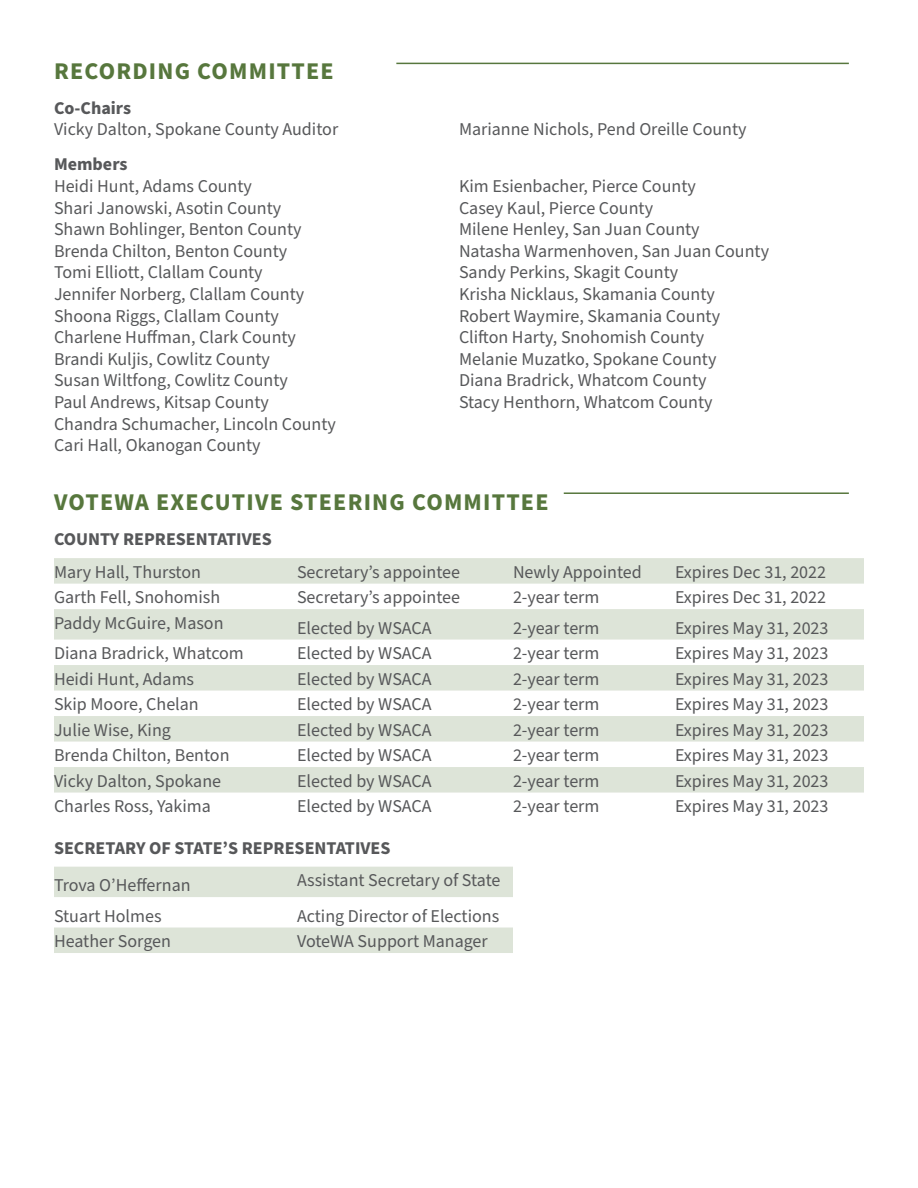
<style>
.page{position:relative;width:918px;height:1188px;background:#fff}
.page>*{position:absolute;margin:0;border:0;box-sizing:border-box;transform-origin:0 0}
.t1{font:700 24px "Source Sans Pro";letter-spacing:.05em;color:#57773d}
.Split_Column{font:18px/21.6px "Source Sans Pro";color:#57585a}
.Tabbed{font:18px "Source Sans Pro";color:#57585a}
.t2{font:700 18px "Source Sans Pro";color:#57585a}
</style>
<div class="page">
<svg style="left:54px;top:558px;width:810px;height:235px;fill:#dde4d8"></svg>
<svg style="left:54px;top:867px;width:459px;height:86px"></svg>
<hr style="left:564px;top:492px;width:285px;height:2px;background:#57773d">
<hr style="left:396px;top:63px;width:453px;height:1px;background:#57773d">
<p class="t1" style="left:54px;top:54px;width:281px">RECORDING COMMITTEE</p>
<p class="t2" style="left:54px;top:95px;width:79px">Co-Chairs</p>
<p class="Split_Column" style="left:54px;top:119px;width:286px">Vicky Dalton, Spokane County Auditor</p>
<p class="Split_Column" style="left:459px;top:119px;width:289px">Marianne Nichols, Pend Oreille County</p>
<p class="t2" style="left:54px;top:152px;width:75px">Members</p>
<p class="Split_Column" style="left:54px;top:176px;width:249px">Heidi Hunt, Adams County<br>Shari Janowski, Asotin County<br>Shawn Bohlinger, Benton County</p>
<p class="Split_Column" style="left:54px;top:241px;width:252px">Brenda Chilton, Benton County<br>Tomi Elliott, Clallam County<br>Jennifer Norberg, Clallam County<br>Shoona Riggs, Clallam County</p>
<p class="Split_Column" style="left:54px;top:327px;width:244px">Charlene Huffman, Clark County<br>Brandi Kuljis, Cowlitz County</p>
<p class="Split_Column" style="left:54px;top:370px;width:235px">Susan Wiltfong, Cowlitz County</p>
<p class="Split_Column" style="left:54px;top:392px;width:284px">Paul Andrews, Kitsap County<br>Chandra Schumacher, Lincoln County<br>Cari Hall, Okanogan County</p>
<p class="Split_Column" style="left:459px;top:176px;width:238px">Kim Esienbacher, Pierce County</p>
<p class="Split_Column" style="left:459px;top:197px;width:196px">Casey Kaul, Pierce County</p>
<p class="Split_Column" style="left:459px;top:219px;width:312px">Milene Henley, San Juan County<br>Natasha Warmenhoven, San Juan County<br>Sandy Perkins, Skagit County<br>Krisha Nicklaus, Skamania County<br>Robert Waymire, Skamania County<br>Clifton Harty, Snohomish County<br>Melanie Muzatko, Spokane County<br>Diana Bradrick, Whatcom County<br>Stacy Henthorn, Whatcom County</p>
<p class="t1" style="left:54px;top:486px;width:496px">VOTEWA EXECUTIVE STEERING COMMITTEE</p>
<p class="t2" style="left:54px;top:527px;width:219px">COUNTY REPRESENTATIVES</p>
<p class="Tabbed" style="left:54px;top:560px;width:149px">Mary Hall, Thurston</p>
<p class="Tabbed" style="left:297px;top:560px;width:165px">Secretary’s appointee</p>
<p class="Tabbed" style="left:513px;top:560px;width:130px">Newly Appointed</p>
<p class="Tabbed" style="left:675px;top:560px;width:153px">Expires Dec 31, 2022</p>
<p class="Tabbed" style="left:54px;top:585px;width:168px">Garth Fell, Snohomish</p>
<p class="Tabbed" style="left:297px;top:585px;width:165px">Secretary’s appointee</p>
<p class="Tabbed" style="left:513px;top:585px;width:88px">2-year term</p>
<p class="Tabbed" style="left:675px;top:585px;width:153px">Expires Dec 31, 2022</p>
<p class="Tabbed" style="left:54px;top:611px;width:171px">Paddy McGuire, Mason</p>
<p class="Tabbed" style="left:297px;top:616px;width:136px">Elected by WSACA</p>
<p class="Tabbed" style="left:513px;top:616px;width:88px">2-year term</p>
<p class="Tabbed" style="left:675px;top:616px;width:155px">Expires May 31, 2023</p>
<p class="Tabbed" style="left:54px;top:641px;width:191px">Diana Bradrick, Whatcom</p>
<p class="Tabbed" style="left:297px;top:641px;width:136px">Elected by WSACA</p>
<p class="Tabbed" style="left:513px;top:641px;width:88px">2-year term</p>
<p class="Tabbed" style="left:675px;top:641px;width:155px">Expires May 31, 2023</p>
<p class="Tabbed" style="left:54px;top:667px;width:142px">Heidi Hunt, Adams</p>
<p class="Tabbed" style="left:297px;top:667px;width:136px">Elected by WSACA</p>
<p class="Tabbed" style="left:513px;top:667px;width:88px">2-year term</p>
<p class="Tabbed" style="left:675px;top:667px;width:155px">Expires May 31, 2023</p>
<p class="Tabbed" style="left:54px;top:692px;width:146px">Skip Moore, Chelan</p>
<p class="Tabbed" style="left:297px;top:692px;width:136px">Elected by WSACA</p>
<p class="Tabbed" style="left:513px;top:692px;width:88px">2-year term</p>
<p class="Tabbed" style="left:675px;top:692px;width:155px">Expires May 31, 2023</p>
<p class="Tabbed" style="left:54px;top:718px;width:118px">Julie Wise, King</p>
<p class="Tabbed" style="left:297px;top:718px;width:136px">Elected by WSACA</p>
<p class="Tabbed" style="left:513px;top:718px;width:88px">2-year term</p>
<p class="Tabbed" style="left:675px;top:718px;width:155px">Expires May 31, 2023</p>
<p class="Tabbed" style="left:54px;top:743px;width:177px">Brenda Chilton, Benton</p>
<p class="Tabbed" style="left:297px;top:743px;width:136px">Elected by WSACA</p>
<p class="Tabbed" style="left:513px;top:743px;width:88px">2-year term</p>
<p class="Tabbed" style="left:675px;top:743px;width:155px">Expires May 31, 2023</p>
<p class="Tabbed" style="left:54px;top:769px;width:169px">Vicky Dalton, Spokane</p>
<p class="Tabbed" style="left:297px;top:769px;width:136px">Elected by WSACA</p>
<p class="Tabbed" style="left:513px;top:769px;width:88px">2-year term</p>
<p class="Tabbed" style="left:675px;top:769px;width:155px">Expires May 31, 2023</p>
<p class="Tabbed" style="left:54px;top:794px;width:158px">Charles Ross, Yakima</p>
<p class="Tabbed" style="left:297px;top:794px;width:136px">Elected by WSACA</p>
<p class="Tabbed" style="left:513px;top:794px;width:88px">2-year term</p>
<p class="Tabbed" style="left:675px;top:794px;width:155px">Expires May 31, 2023</p>
<p class="t2" style="left:54px;top:836px;width:338px">SECRETARY OF STATE’S REPRESENTATIVES</p>
<p class="Split_Column" style="left:54px;top:875px;width:138px">Trova O’Heffernan</p>
<p class="Split_Column" style="left:297px;top:870px;width:205px">Assistant Secretary of State</p>
<p class="Split_Column" style="left:54px;top:905px;width:109px">Stuart Holmes</p>
<p class="Split_Column" style="left:297px;top:905px;width:204px">Acting Director of Elections</p>
<p class="Split_Column" style="left:54px;top:931px;width:118px">Heather Sorgen</p>
<p class="Split_Column" style="left:297px;top:931px;width:192px">VoteWA Support Manager</p>
</div>
